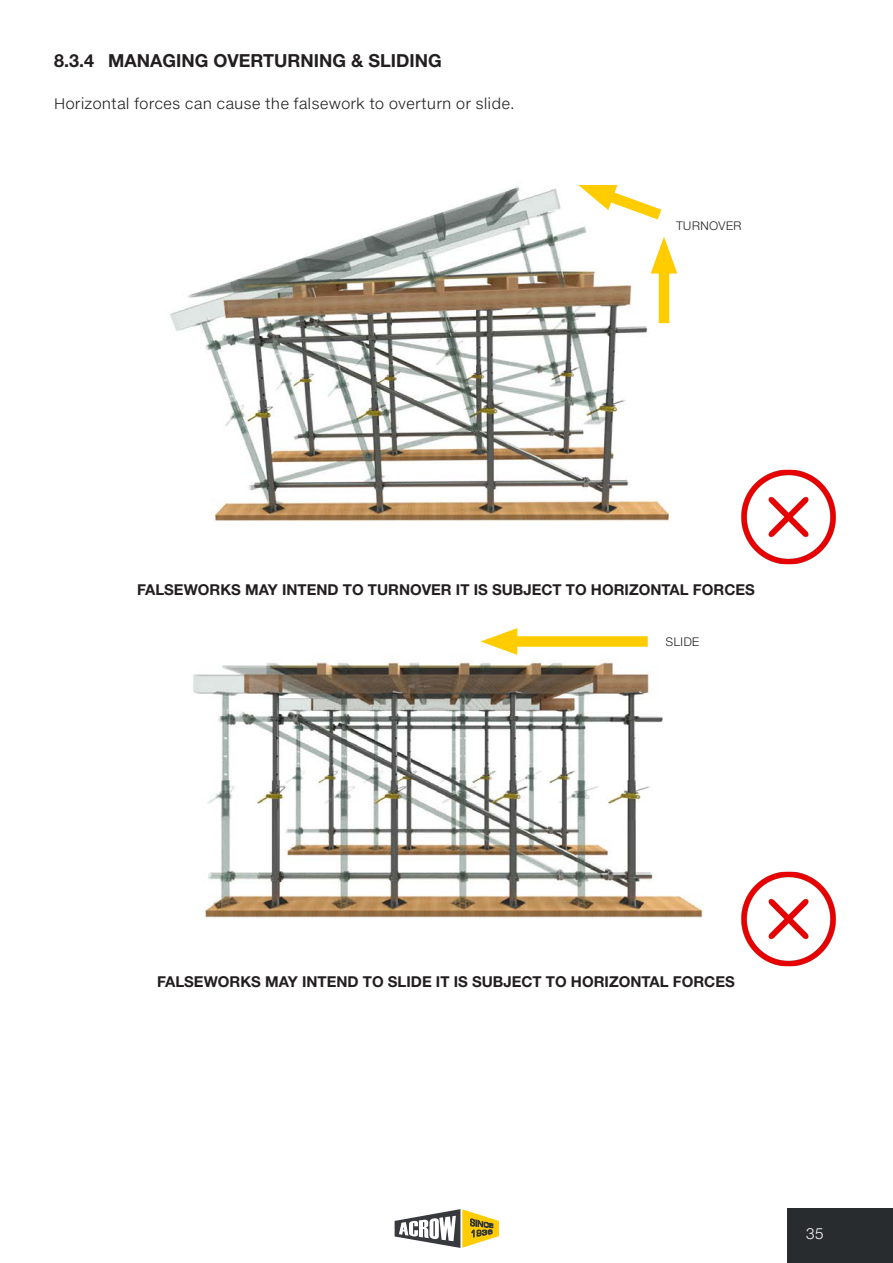
<style>
.page{position:relative;width:893px;height:1263px;background:#fff}
.page>*{position:absolute;margin:0;border:0;box-sizing:border-box;transform-origin:0 0}
.Body_text{font:700 18px "Helvetica Neue LT Pro";color:#231f20}
.t1{font:700 15px "Helvetica Neue LT Pro";color:#231f20}
.Body_text-2{font:300 15px "Helvetica Neuee Text Pro";color:#231f20}
.t2{font:300 15px "Helvetica Neuee Text Pro";color:#fff}
.t3{font:300 12px "Helvetica Neuee Text Pro";color:#231f20}
</style>
<div class="page">
<div style="left:788px;top:1209px;width:105px;height:54px;background:#292c2f"></div>
<img style="left:170px;top:187px;width:508px;height:335px">
<img style="left:193px;top:628px;width:510px;height:290px">
<svg style="left:395px;top:1209px;width:104px;height:39px"></svg>
<img style="left:741px;top:469px;width:95px;height:96px">
<img style="left:741px;top:871px;width:95px;height:96px">
<div style="left:659px;top:258px;width:10px;height:65px;background:#fc0"></div>
<svg style="left:651px;top:237px;width:26px;height:36px"></svg>
<svg style="left:578px;top:185px;width:95px;height:43px"></svg>
<div style="left:502px;top:636px;width:146px;height:11px;background:#fc0"></div>
<svg style="left:480px;top:628px;width:37px;height:27px"></svg>
<p class="Body_text" style="left:54px;top:50px;width:389px">8.3.4 MANAGING OVERTURNING &amp; SLIDING</p>
<p class="Body_text-2" style="left:54px;top:94px;width:462px">Horizontal forces can cause the falsework to overturn or slide.</p>
<p class="t3" style="left:676px;top:218px;width:67px">TURNOVER</p>
<p class="t1" style="left:137px;top:580px;width:619px">FALSEWORKS MAY INTEND TO TURNOVER IT IS SUBJECT TO HORIZONTAL FORCES</p>
<p class="t3" style="left:665px;top:634px;width:35px">SLIDE</p>
<p class="t1" style="left:157px;top:972px;width:579px">FALSEWORKS MAY INTEND TO SLIDE IT IS SUBJECT TO HORIZONTAL FORCES</p>
<p class="t2" style="left:806px;top:1223px;width:20px">35</p>
</div>
